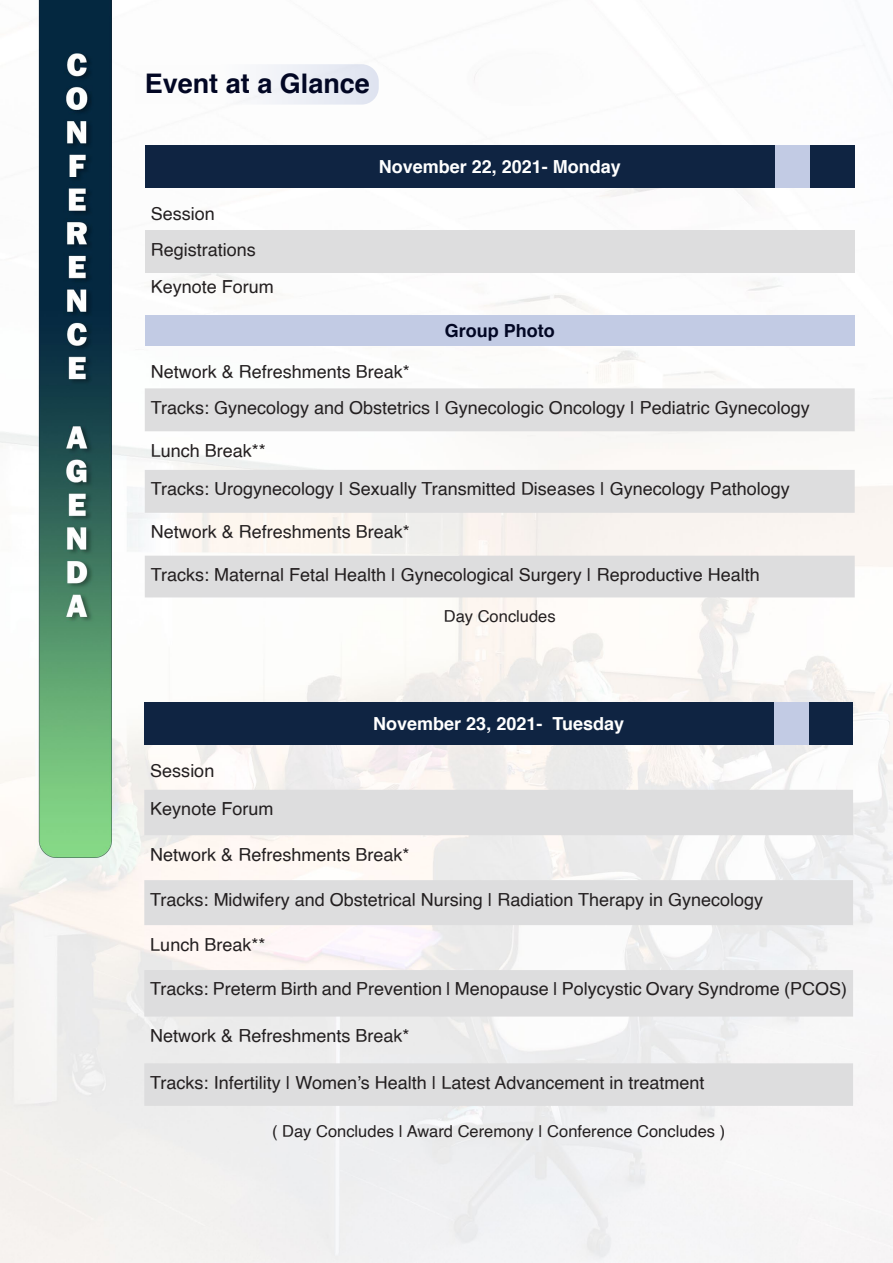
<style>
.page{position:relative;width:893px;height:1263px;background:#fff}
.page>*{position:absolute;margin:0;border:0;box-sizing:border-box;transform-origin:0 0}
.Body_Text{font:700 27px "Helvetica";color:#020724}
.t1{font:18px "Helvetica";color:#231f20}
.t2{font:700 18px "Helvetica";color:#fff}
.t3{font:700 18px "Helvetica";color:#020724}
.t4{font:16.5px "Helvetica";color:#231f20}
</style>
<div class="page">
<img style="left:0;top:0;width:893px;height:1263px">
<svg style="left:135px;top:64px;width:244px;height:41px"></svg>
<div style="left:145px;top:145px;width:710px;height:42px;background:#0f2442"></div>
<div style="left:145px;top:230px;width:710px;height:43px;background:#ddddde"></div>
<div style="left:145px;top:315px;width:710px;height:30px;background:#c2cbe4"></div>
<svg style="left:145px;top:388px;width:710px;height:209px;fill:#ddddde"></svg>
<div style="left:144px;top:702px;width:709px;height:43px;background:#0f2442"></div>
<svg style="left:144px;top:790px;width:709px;height:316px;fill:#ddddde"></svg>
<div style="left:774px;top:702px;width:35px;height:43px;background:#c2cbe4"></div>
<div style="left:775px;top:145px;width:35px;height:43px;background:#c2cbe4"></div>
<p class="Body_Text" style="left:145px;top:61px;width:227px">Event at a Glance</p>
<p class="t1" style="left:151px;top:200px;width:66px">Session</p>
<p class="t1" style="left:151px;top:236px;width:107px">Registrations</p>
<p class="t1" style="left:151px;top:273px;width:125px">Keynote Forum</p>
<p class="t2" style="left:379px;top:152px;width:244px">November 22, 2021- Monday</p>
<p class="t3" style="left:445px;top:316px;width:111px">Group Photo</p>
<p class="t1" style="left:151px;top:358px;width:261px">Network &amp; Refreshments Break*</p>
<p class="t1" style="left:151px;top:394px;width:660px">Tracks: Gynecology and Obstetrics | Gynecologic Oncology | Pediatric Gynecology</p>
<p class="t1" style="left:151px;top:436px;width:117px">Lunch Break**</p>
<p class="t1" style="left:151px;top:475px;width:640px">Tracks: Urogynecology | Sexually Transmitted Diseases | Gynecology Pathology</p>
<p class="t1" style="left:151px;top:518px;width:261px">Network &amp; Refreshments Break*</p>
<p class="t1" style="left:151px;top:561px;width:610px">Tracks: Maternal Fetal Health | Gynecological Surgery | Reproductive Health</p>
<p class="t4" style="left:444px;top:604px;width:113px">Day Concludes</p>
<p class="t2" style="left:373px;top:709px;width:252px">November 23, 2021- Tuesday</p>
<p class="t1" style="left:150px;top:757px;width:66px">Session</p>
<p class="t1" style="left:150px;top:795px;width:125px">Keynote Forum</p>
<p class="t1" style="left:150px;top:840px;width:261px">Network &amp; Refreshments Break*</p>
<p class="t1" style="left:150px;top:885px;width:614px">Tracks: Midwifery and Obstetrical Nursing | Radiation Therapy in Gynecology</p>
<p class="t1" style="left:150px;top:930px;width:117px">Lunch Break**</p>
<p class="t1" style="left:150px;top:975px;width:698px">Tracks: Preterm Birth and Prevention | Menopause | Polycystic Ovary Syndrome (PCOS)</p>
<p class="t1" style="left:150px;top:1022px;width:261px">Network &amp; Refreshments Break*</p>
<p class="t1" style="left:150px;top:1068px;width:556px">Tracks: Infertility | Women’s Health | Latest Advancement in treatment</p>
<p class="t4" style="left:272px;top:1118px;width:455px">( Day Concludes | Award Ceremony | Conference Concludes )</p>
</div>
